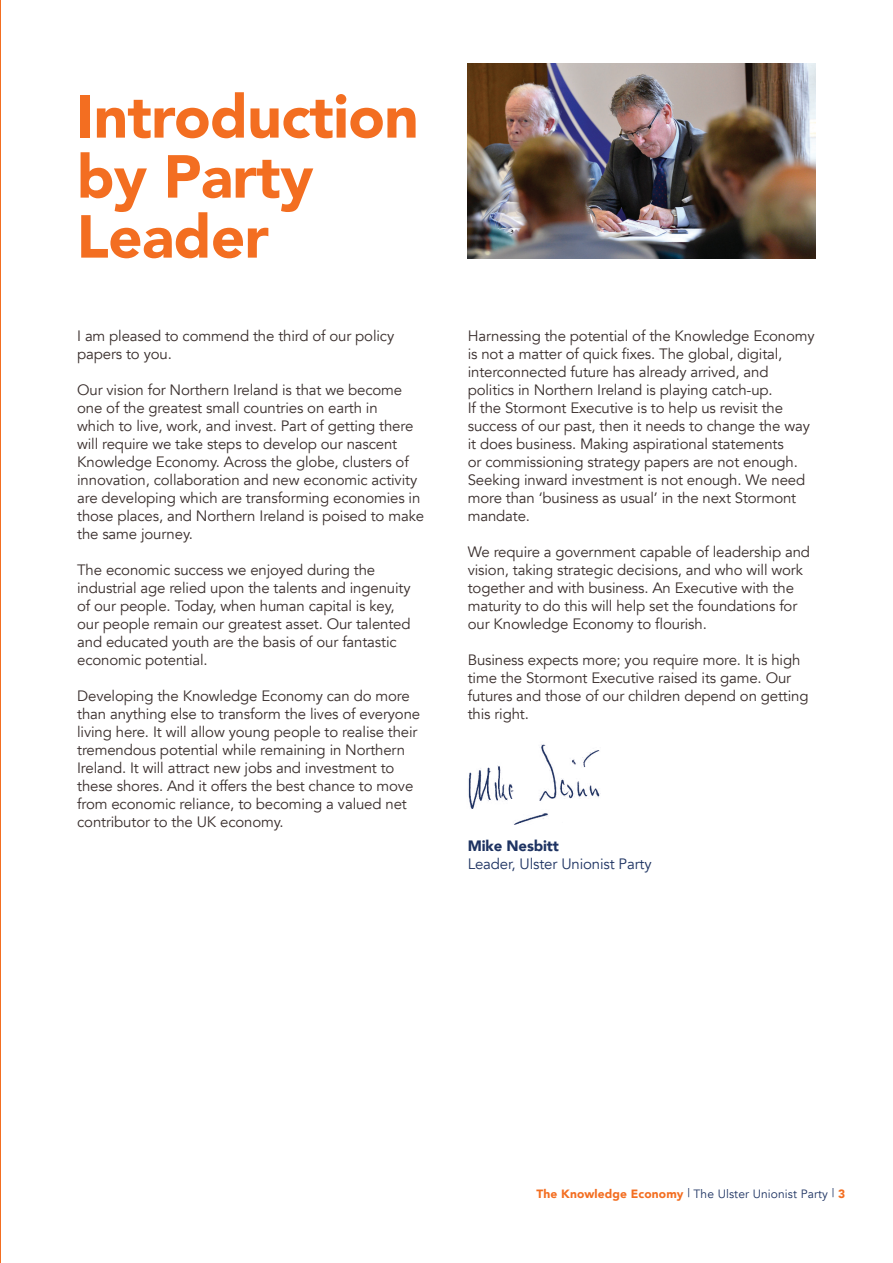
<style>
.page{position:relative;width:893px;height:1263px;background:#fff}
.page>*{position:absolute;margin:0;border:0;box-sizing:border-box;transform-origin:0 0}
.t1{font:900 60px/60px "Avenir";letter-spacing:-.01em;color:#f36e21}
.Body_Text_Style{font:15px/18px "Avenir";letter-spacing:-.01em;color:#392e2c}
.t2{font:15px "Avenir";letter-spacing:-.01em;color:#1e3362}
.t3{font:900 15px "Avenir";letter-spacing:-.01em;color:#1e3362}
.t4{font:12px "Avenir";letter-spacing:.01em;color:#1e3362}
.s1{font-weight:900;color:#f36e21}
</style>
<div class="page">
<img style="left:468px;top:744px;width:133px;height:81px">
<img style="left:468px;top:64px;width:347px;height:194px">
<p class="t1" style="left:77px;top:85px;width:344px">Introduction</p>
<p class="t1" style="left:77px;top:145px;width:238px">by Party<br>Leader</p>
<p class="Body_Text_Style" style="left:77px;top:327px;width:319px">I am pleased to commend the third of our policy papers to you.</p>
<p class="Body_Text_Style" style="left:77px;top:381px;width:348px">Our vision for Northern Ireland is that we become one of the greatest small countries on earth in<br>which to live, work, and invest. Part of getting there will require we take steps to develop our nascent Knowledge Economy. Across the globe, clusters of innovation, collaboration and new economic activity are developing which are transforming economies in those places, and Northern Ireland is poised to make the same journey.</p>
<p class="Body_Text_Style" style="left:77px;top:561px;width:335px">The economic success we enjoyed during the industrial age relied upon the talents and ingenuity of our people. Today, when human capital is key, our people remain our greatest asset. Our talented and educated youth are the basis of our fantastic economic potential.</p>
<p class="Body_Text_Style" style="left:77px;top:687px;width:345px">Developing the Knowledge Economy can do more than anything else to transform the lives of everyone living here. It will allow young people to realise their tremendous potential while remaining in Northern Ireland. It will attract new jobs and investment to these shores. And it offers the best chance to move from economic reliance, to becoming a valued net contributor to the UK economy.</p>
<p class="Body_Text_Style" style="left:468px;top:327px;width:348px">Harnessing the potential of the Knowledge Economy is not a matter of quick fixes. The global, digital, interconnected future has already arrived, and politics in Northern Ireland is playing catch-up.<br>If the Stormont Executive is to help us revisit the success of our past, then it needs to change the way it does business. Making aspirational statements<br>or commissioning strategy papers are not enough.<br>Seeking inward investment is not enough. We need more than ‘business as usual’ in the next Stormont mandate.</p>
<p class="Body_Text_Style" style="left:468px;top:543px;width:344px">We require a government capable of leadership and vision, taking strategic decisions, and who will work together and with business. An Executive with the maturity to do this will help set the foundations for our Knowledge Economy to flourish.</p>
<p class="Body_Text_Style" style="left:468px;top:651px;width:342px">Business expects more; you require more. It is high time the Stormont Executive raised its game. Our futures and those of our children depend on getting this right.</p>
<p class="t3" style="left:468px;top:833px;width:93px">Mike Nesbitt</p>
<p class="t2" style="left:468px;top:855px;width:185px">Leader, Ulster Unionist Party</p>
<p class="t4" style="left:537px;top:1187px;width:310px"><span class="s1">The Knowledge Economy</span> | The Ulster Unionist Party | <span class="s1">3</span></p>
</div>
